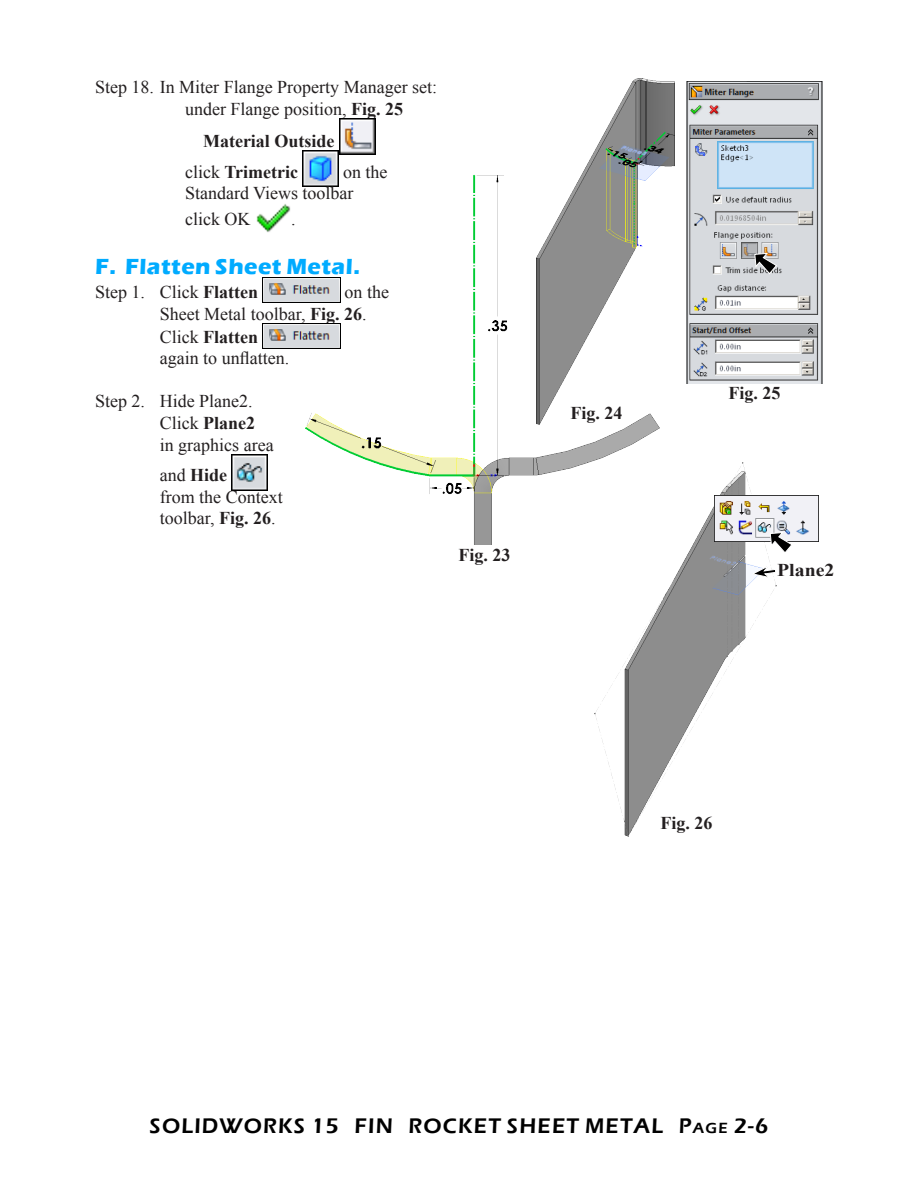
<style>
.page{position:relative;width:918px;height:1188px;background:#fff}
.page>*{position:absolute;margin:0;border:0;box-sizing:border-box;transform-origin:0 0}
.Subhead_1{font:700 22.5px "Eras ITC";letter-spacing:.025em;color:#00abff}
.t1{font:600 21.75px "Eras ITC";letter-spacing:.055em;color:#000}
.Body_text{font:18px/21.6px "Times New Roman";color:#231f20}
.Body_text-2{font:700 18px/30.6px "Times New Roman";color:#231f20}
.Fig_No{font:700 18px "Times New Roman";color:#231f20}
.Coor{font:700 18px "Times New Roman";color:#231f20;scale:1.1 1}
.s1{font-weight:700}
.s2{font-weight:400}
.s3{font-size:15.15px}
</style>
<div class="page">
<img style="left:339px;top:119px;width:36px;height:36px">
<img style="left:303px;top:151px;width:36px;height:36px">
<img style="left:256px;top:204px;width:35px;height:28px">
<img style="left:263px;top:278px;width:42px;height:25px">
<img style="left:263px;top:323px;width:42px;height:26px">
<img style="left:232px;top:454px;width:36px;height:36px">
<img style="left:686px;top:81px;width:137px;height:302px">
<svg style="left:754px;top:253px;width:23px;height:21px"></svg>
<img style="left:305px;top:174px;width:354px;height:371px">
<img style="left:595px;top:463px;width:182px;height:373px">
<img style="left:714px;top:496px;width:105px;height:45px">
<svg style="left:770px;top:532px;width:23px;height:22px"></svg>
<svg style="left:752px;top:564px;width:25px;height:15px"></svg>
<img style="left:536px;top:78px;width:139px;height:346px">
<p class="Body_text" style="left:185px;top:76px;width:254px;text-indent:-90px">Step 18. In Miter Flange Property Manager set: under Flange position, <span class="s1">Fig. 25</span></p>
<p class="Body_text-2" style="left:185px;top:125px;width:151px;text-indent:18px">Material Outside <span class="s2">click</span> Trimetric</p>
<p class="Body_text" style="left:185px;top:161px;width:204px;text-indent:158px">on the<br>Standard Views toolbar</p>
<p class="Body_text" style="left:185px;top:208px;width:67px">click OK</p>
<p class="Body_text" style="left:291px;top:208px;width:6px">.</p>
<p class="Subhead_1" style="left:95px;top:254px;width:266px">F. Flatten Sheet Metal.</p>
<p class="Body_text" style="left:95px;top:281px;width:165px">Step 1. Click <span class="s1">Flatten</span></p>
<p class="Body_text" style="left:160px;top:281px;width:231px;text-indent:185px">on the<br>Sheet Metal toolbar, <span class="s1">Fig. 26</span>.<br>Click <span class="s1">Flatten<br></span>again to unflatten.</p>
<p class="Body_text" style="left:160px;top:390px;width:115px;text-indent:-65px">Step 2. Hide Plane2.<br>Click <span class="s1">Plane2 </span>in graphics area</p>
<p class="Body_text" style="left:160px;top:464px;width:124px">and <span class="s1">Hide<br></span>from the Context toolbar, <span class="s1">Fig. 26</span>.</p>
<p class="Fig_No" style="left:459px;top:542px;width:54px">Fig. 23</p>
<p class="Fig_No" style="left:571px;top:401px;width:54px">Fig. 24</p>
<p class="Fig_No" style="left:729px;top:380px;width:54px">Fig. 25</p>
<p class="Coor" style="left:777px;top:558px;width:54px">Plane2</p>
<p class="Fig_No" style="left:661px;top:810px;width:54px">Fig. 26</p>
<p class="t1" style="left:150px;top:1114px;width:620px">SOLIDWORKS 15 FIN ROCKET SHEET METAL P<span class="s3">age</span> 2-6</p>
</div>
